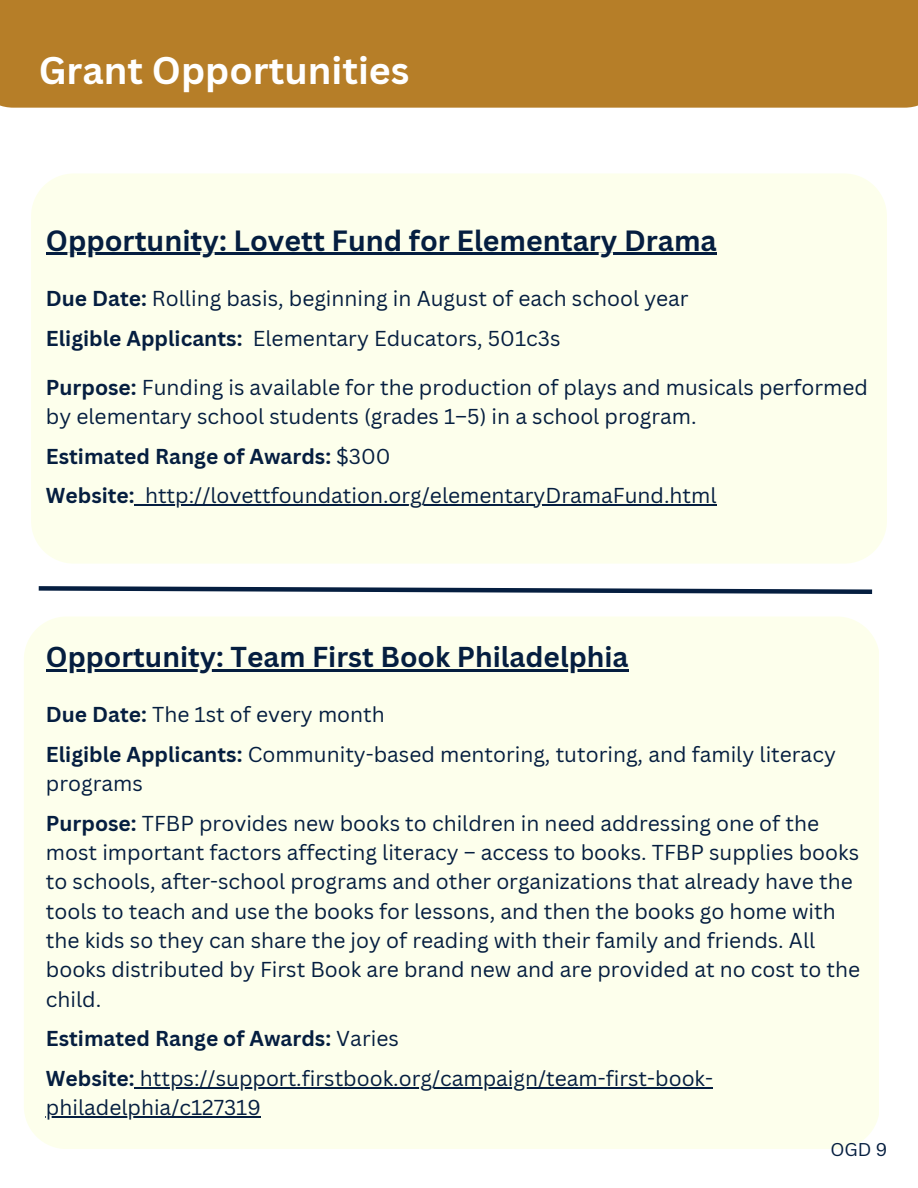
<style>
.page{position:relative;width:918px;height:1188px;background:#fff}
.page>*{position:absolute;margin:0;border:0;box-sizing:border-box;transform-origin:0 0}
.t1{font:700 37.5px "Canva Sans";color:#fff}
.t2{font:700 28.5px "Canva Sans";color:#051e40}
.t3{font:700 28.05px "Canva Sans";color:#051e40}
.t4{font:21px/29.4px "Canva Sans";color:#051e40}
.t5{font:18px "Canva Sans";color:#051e40}
.s1{font-weight:700}
</style>
<div class="page">
<div style="left:0;top:0;width:918px;height:108px;background:#b67e28"></div>
<div style="left:24px;top:617px;width:855px;height:532px;background:#fdffec"></div>
<hr style="left:135px;top:1087px;width:578px;height:2px;background:#051e40">
<hr style="left:46px;top:1116px;width:215px;height:2px;background:#051e40">
<hr style="left:46px;top:669px;width:583px;height:3px;background:#051e40">
<div style="left:31px;top:173px;width:856px;height:391px;background:#fdffec"></div>
<svg style="left:135px;top:504px;width:10px;height:2px"></svg>
<hr style="left:145px;top:504px;width:572px;height:2px;background:#051e40">
<hr style="left:46px;top:253px;width:671px;height:2px;background:#051e40">
<svg style="left:38px;top:586px;width:835px;height:8px"></svg>
<h1 class="t1" style="left:39px;top:44px;width:372px">Grant Opportunities</h1>
<h2 class="t2" style="left:46px;top:220px;width:672px">Opportunity: Lovett Fund for Elementary Drama</h2>
<p class="t4" style="left:46px;top:279px;width:644px;line-height:39.3px"><span class="s1">Due Date:</span> Rolling basis, beginning in August of each school year<br><span class="s1">Eligible Applicants:</span> Elementary Educators, 501c3s</p>
<p class="t4" style="left:46px;top:372px;width:824px"><span class="s1">Purpose:</span> Funding is available for the production of plays and musicals performed by elementary school students (grades 1–5) in a school program.</p>
<p class="t4" style="left:46px;top:436px;width:672px;line-height:39.3px"><span class="s1">Estimated Range of Awards:</span> $300<br><span class="s1">Website:</span> http://lovettfoundation.org/elementaryDramaFund.html</p>
<h3 class="t3" style="left:46px;top:637px;width:584px">Opportunity: Team First Book Philadelphia</h3>
<p class="t4" style="left:46px;top:695px;width:792px;line-height:39.3px"><span class="s1">Due Date:</span> The 1st of every month<br><span class="s1">Eligible Applicants:</span> Community-based mentoring, tutoring, and family literacy</p>
<p class="t4" style="left:46px;top:763px;width:775px;line-height:39.3px">programs<br><span class="s1">Purpose:</span> TFBP provides new books to children in need addressing one of the</p>
<p class="t4" style="left:46px;top:837px;width:816px">most important factors affecting literacy – access to books. TFBP supplies books to schools, after-school programs and other organizations that already have the tools to teach and use the books for lessons, and then the books go home with the kids so they can share the joy of reading with their family and friends. All books distributed by First Book are brand new and are provided at no cost to the child.</p>
<p class="t4" style="left:46px;top:1018px;width:669px;line-height:39.5px"><span class="s1">Estimated Range of Awards:</span> Varies<br><span class="s1">Website:</span> https://support.firstbook.org/campaign/team-first-book-</p>
<p class="t4" style="left:46px;top:1092px;width:217px">philadelphia/c127319</p>
<p class="t5" style="left:830px;top:1137px;width:59px">OGD 9</p>
</div>
